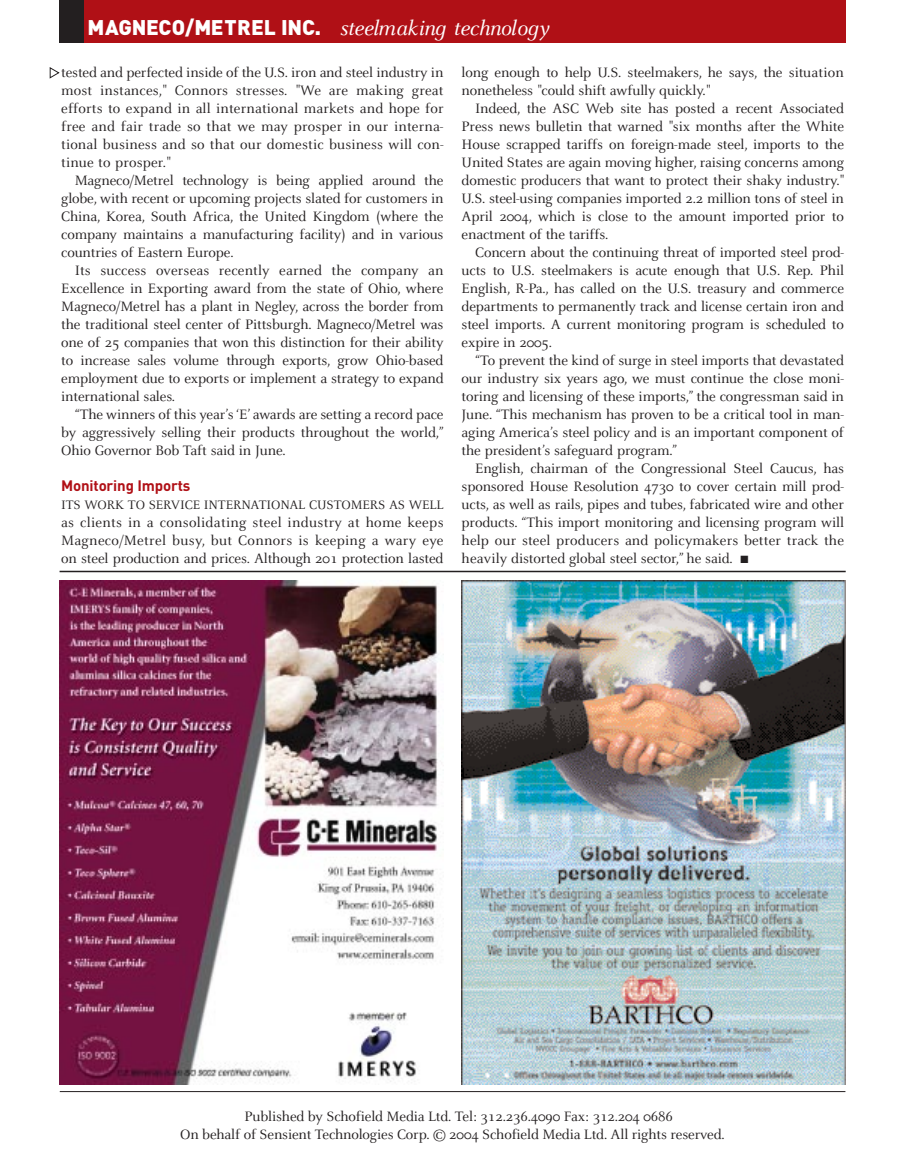
<style>
.page{position:relative;width:905px;height:1161px;background:#fff}
.page>*{position:absolute;margin:0;border:0;box-sizing:border-box;transform-origin:0 0}
.t1{font:italic 22.5px "Celeste";letter-spacing:-.025em;color:#fff}
.t2{font:15px/18px "Celeste";letter-spacing:-.01em;color:#231f20;text-align:justify}
.t3{font:700 15px "DIN";letter-spacing:-.01em;color:#b01016}
.t4{font:13.5px "Celeste";letter-spacing:-.01em;color:#231f20}
.s1{font-family:"DIN";font-weight:900;font-style:normal;font-size:21px}
</style>
<div class="page">
<div style="left:60px;top:0;width:785px;height:42px;background:#b01016"></div>
<div style="left:60px;top:0;width:24px;height:42px;background:#231f20"></div>
<hr style="left:60px;top:571px;width:785px;height:1px;background:#231f20">
<img style="left:60px;top:580px;width:384px;height:504px">
<img style="left:461px;top:580px;width:384px;height:504px">
<hr style="left:60px;top:1091px;width:785px;height:1px;background:#231f20">
<h1 class="t1" style="left:88px;top:20px;width:463px"><span class="s1">MAGNECO/METREL INC.</span> steelmaking technology</h1>
<p class="t2" style="left:61px;top:64px;width:384px">tested and perfected inside of the U.S. iron and steel industry in most instances," Connors stresses. "We are making great efforts to expand in all international markets and hope for free and fair trade so that we may prosper in our interna&shy;tional business and so that our domestic business will con&shy;tinue to prosper."</p>
<p class="t2" style="left:61px;top:172px;width:384px;text-indent:14px">Magneco/Metrel technology is being applied around the globe, with recent or upcoming projects slated for customers in China, Korea, South Africa, the United Kingdom (where the company maintains a manufacturing facility) and in various countries of Eastern Europe.</p>
<p class="t2" style="left:61px;top:262px;width:384px;text-indent:14px">Its success overseas recently earned the company an Excellence in Exporting award from the state of Ohio, where Magneco/Metrel has a plant in Negley, across the border from the traditional steel center of Pittsburgh. Magneco/Metrel was one of 25 companies that won this distinction for their ability to increase sales volume through exports, grow Ohio-based employment due to exports or implement a strategy to expand international sales.</p>
<p class="t2" style="left:61px;top:406px;width:384px;text-indent:14px">“The winners of this year’s ‘E’ awards are setting a record pace by aggressively selling their products throughout the world,” Ohio Governor Bob Taft said in June.</p>
<p class="t3" style="left:61px;top:480px;width:131px">Monitoring Imports</p>
<p class="t4" style="left:61px;top:499px;width:384px">ITS WORK TO SERVICE INTERNATIONAL CUSTOMERS AS WELL</p>
<p class="t2" style="left:61px;top:514px;width:384px">as clients in a consolidating steel industry at home keeps Magneco/Metrel busy, but Connors is keeping a wary eye on steel production and prices. Although 201 protection lasted</p>
<p class="t2" style="left:461px;top:64px;width:384px">long enough to help U.S. steelmakers, he says, the situation nonetheless "could shift awfully quickly."</p>
<p class="t2" style="left:461px;top:100px;width:384px;text-indent:14px">Indeed, the ASC Web site has posted a recent Associated Press news bulletin that warned "six months after the White House scrapped tariffs on foreign-made steel, imports to the United States are again moving higher, raising concerns among domestic producers that want to protect their shaky industry." U.S. steel-using companies imported 2.2 million tons of steel in April 2004, which is close to the amount imported prior to enactment of the tariffs.</p>
<p class="t2" style="left:461px;top:244px;width:384px;text-indent:14px">Concern about the continuing threat of imported steel prod&shy;ucts to U.S. steelmakers is acute enough that U.S. Rep. Phil English, R-Pa., has called on the U.S. treasury and commerce departments to permanently track and license certain iron and steel imports. A current monitoring program is scheduled to expire in 2005.</p>
<p class="t2" style="left:461px;top:352px;width:384px;text-indent:14px">“To prevent the kind of surge in steel imports that devastated our industry six years ago, we must continue the close moni&shy;toring and licensing of these imports,” the congressman said in June. “This mechanism has proven to be a critical tool in man&shy;aging America’s steel policy and is an important component of the president’s safeguard program.”</p>
<p class="t2" style="left:461px;top:460px;width:384px;text-indent:14px">English, chairman of the Congressional Steel Caucus, has sponsored House Resolution 4730 to cover certain mill prod&shy;ucts, as well as rails, pipes and tubes, fabricated wire and other products. “This import monitoring and licensing program will help our steel producers and policymakers better track the heavily distorted global steel sector,” he said. ■</p>
<p class="t2" style="left:180px;top:1108px;width:546px;text-indent:64px">Published by Schofield Media Ltd. Tel: 312.236.4090 Fax: 312.204 0686<br>On behalf of Sensient Technologies Corp. © 2004 Schofield Media Ltd. All rights reserved.</p>
</div>
